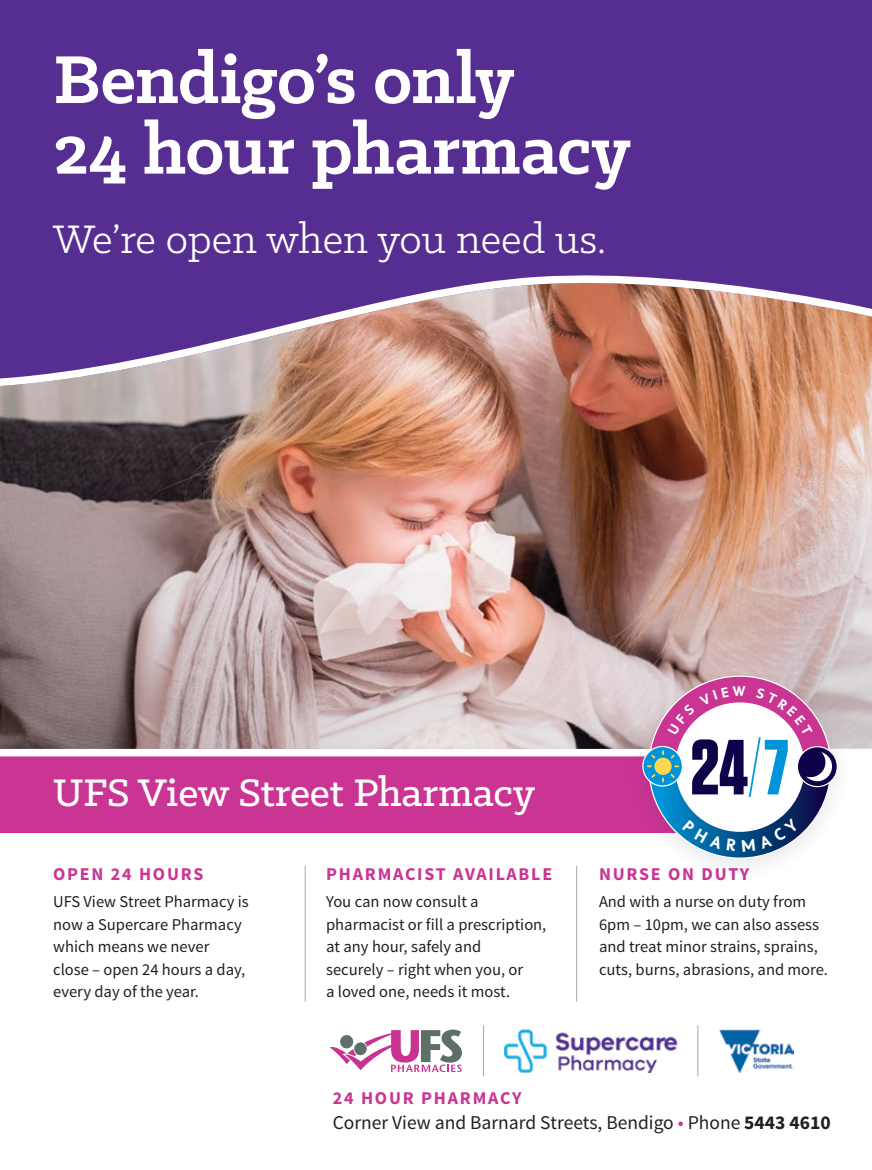
<style>
.page{position:relative;width:872px;height:1170px;background:#fff}
.page>*{position:absolute;margin:0;border:0;box-sizing:border-box;transform-origin:0 0}
.t1{font:700 76.5px/70.5px "Klinic Slab";letter-spacing:-.01em;color:#fff}
.t2{font:45px "Klinic Slab";color:#fff}
.t3{font:500 43.5px "Klinic Slab";color:#fff}
.t4{font:19.5px "Source Sans Pro";color:#231f20}
.t5{font:700 18px "Source Sans Pro";letter-spacing:.1em;color:#ca3493}
.t6{font:16.5px/22.5px "Source Sans Pro";color:#231f20}
.s1{color:#ca3493}
.s2{font-weight:700}
</style>
<div class="page">
<div style="left:0;top:730px;width:733px;height:102px;background:#ca3493"></div>
<img style="left:0;top:0;width:872px;height:757px">
<img style="left:505px;top:1029px;width:288px;height:42px">
<svg style="left:330px;top:1029px;width:132px;height:42px"></svg>
<hr style="left:483px;top:1025px;width:1px;height:51px;background:#a7a9ac">
<hr style="left:697px;top:1025px;width:1px;height:51px;background:#a7a9ac">
<div style="left:623px;top:662px;width:234px;height:222px;background:#231f20;opacity:.1"></div>
<hr style="left:305px;top:866px;width:1px;height:135px;background:#a7a9ac">
<hr style="left:576px;top:866px;width:1px;height:135px;background:#a7a9ac">
<svg style="left:642px;top:675px;width:196px;height:183px"></svg>
<h1 class="t1" style="left:53px;top:42px;width:579px">Bendigo’s only<br>24 hour pharmacy</h1>
<h2 class="t2" style="left:53px;top:211px;width:554px">We’re open when you need us.</h2>
<h3 class="t3" style="left:53px;top:764px;width:483px">UFS View Street Pharmacy</h3>
<p class="t5" style="left:53px;top:862px;width:152px">OPEN 24 HOURS</p>
<p class="t6" style="left:53px;top:890px;width:197px">UFS View Street Pharmacy is now a Supercare Pharmacy which means we never close – open 24 hours a day, every day of the year.</p>
<p class="t5" style="left:326px;top:862px;width:227px">PHARMACIST AVAILABLE</p>
<p class="t6" style="left:326px;top:890px;width:222px">You can now consult a pharmacist or fill a prescription, at any hour, safely and<br>securely – right when you, or<br>a loved one, needs it most.</p>
<p class="t5" style="left:599px;top:862px;width:152px">NURSE ON DUTY</p>
<p class="t6" style="left:599px;top:890px;width:230px">And with a nurse on duty from<br>6pm – 10pm, we can also assess and treat minor strains, sprains, cuts, burns, abrasions, and more.</p>
<p class="t5" style="left:333px;top:1085px;width:190px">24 HOUR PHARMACY</p>
<p class="t4" style="left:333px;top:1110px;width:499px">Corner View and Barnard Streets, Bendigo <span class="s1">•</span> Phone <span class="s2">5443 4610</span></p>
</div>
